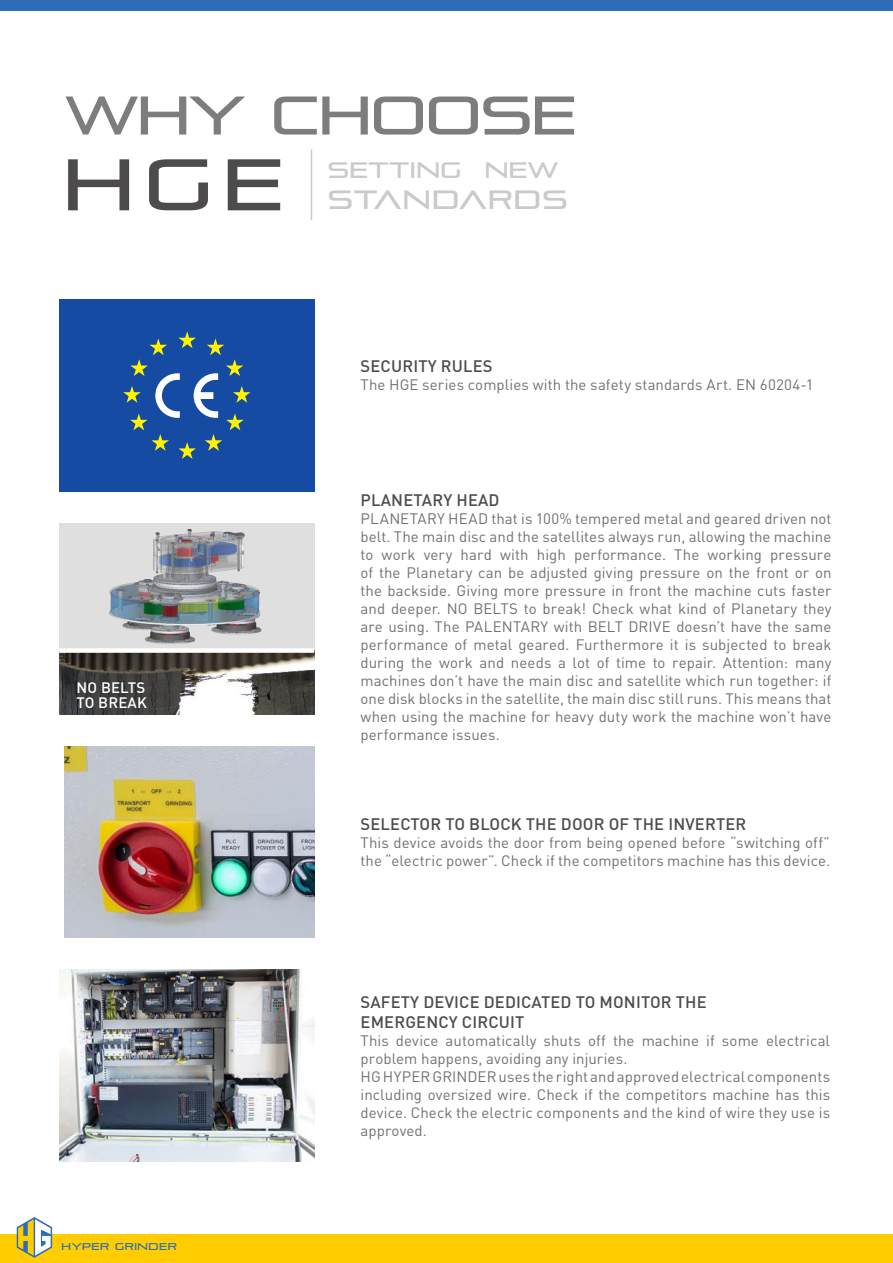
<style>
.page{position:relative;width:893px;height:1263px;background:#fff}
.page>*{position:absolute;margin:0;border:0;box-sizing:border-box;transform-origin:0 0}
.t1{font:72.45px "Pirulen Rg";color:#4e4b4c}
.t2{font:54px "Pirulen Rg";letter-spacing:-.01em;color:#7d7c7e}
.t3{font:26.25px "Pirulen Rg";letter-spacing:.055em;color:#cbcacb}
.t4{font:22.35px "Pirulen Rg";letter-spacing:.02em;color:#cbcacb}
.t5{font:500 16.5px/19.8px "DIN Pro";letter-spacing:.01em;color:#4e4b4c}
.t6{font:15px/18px "DIN Pro";letter-spacing:.005em;color:#717072}
.t7{font:500 15px/15px "DIN Pro";letter-spacing:.01em;color:#fff}
.t8{font:9.75px "Pirulen Rg";letter-spacing:.055em;color:#2d6cb6}
</style>
<div class="page">
<div style="left:0;top:1234px;width:893px;height:29px;background:#ffcd00"></div>
<div style="left:0;top:0;width:893px;height:11px;background:#2d6cb6"></div>
<svg style="left:17px;top:1217px;width:35px;height:41px"></svg>
<hr style="left:34px;top:1218px;width:1px;height:39px;background:#2d6cb6">
<div style="left:59px;top:523px;width:255px;height:191px;background:#e0dfdf"></div>
<img style="left:109px;top:529px;width:153px;height:115px">
<img style="left:65px;top:746px;width:249px;height:192px">
<img style="left:60px;top:653px;width:254px;height:61px">
<div style="left:59px;top:299px;width:255px;height:193px;background:#154ba3"></div>
<svg style="left:123px;top:331px;width:128px;height:128px"></svg>
<img style="left:59px;top:970px;width:255px;height:191px">
<div style="left:59px;top:648px;width:255px;height:5px;background:#fff"></div>
<hr style="left:311px;top:150px;width:1px;height:70px;background:#cbcacb">
<h2 class="t2" style="left:66px;top:83px;width:513px">WHY CHOOSE</h2>
<h1 class="t1" style="left:63px;top:141px;width:222px">HGE</h1>
<h3 class="t4" style="left:328px;top:156px;width:232px">SETTING NEW</h3>
<h3 class="t3" style="left:328px;top:184px;width:241px">STANDARDS</h3>
<p class="t7" style="left:77px;top:679px;width:72px">NO BELTS<br>TO BREAK</p>
<p class="t8" style="left:62px;top:1241px;width:117px">HYPER GRINDER</p>
<p class="t5" style="left:361px;top:355px;width:134px">SECURITY RULES</p>
<p class="t6" style="left:360px;top:375px;width:455px">The HGE series complies with the safety standards Art. EN 60204-1</p>
<p class="t5" style="left:361px;top:489px;width:140px">PLANETARY HEAD</p>
<p class="t6" style="left:360px;top:509px;width:472px;text-align:justify">PLANETARY HEAD that is 100% tempered metal and geared driven not belt. The main disc and the satellites always run, allowing the machine to work very hard with high performance. The working pressure of the Planetary can be adjusted giving pressure on the front or on the backside. Giving more pressure in front the machine cuts faster and deeper. NO BELTS to break! Check what kind of Planetary they are using. The PALENTARY with BELT DRIVE doesn’t have the same performance of metal geared. Furthermore it is subjected to break during the work and needs a lot of time to repair. Attention: many machines don’t have the main disc and satellite which run together: if one disk blocks in the satellite, the main disc still runs. This means that when using the machine for heavy duty work the machine won’t have performance issues.</p>
<p class="t5" style="left:361px;top:814px;width:387px">SELECTOR TO BLOCK THE DOOR OF THE INVERTER</p>
<p class="t6" style="left:360px;top:833px;width:471px">This device avoids the door from being opened before “switching off” the “electric power”. Check if the competitors machine has this device.</p>
<p class="t5" style="left:361px;top:991px;width:348px">SAFETY DEVICE DEDICATED TO MONITOR THE<br>EMERGENCY CIRCUIT</p>
<p class="t6" style="left:360px;top:1030px;width:471px">This device automatically shuts off the machine if some electrical problem happens, avoiding any injuries.<br>HG HYPER GRINDER uses the right and approved electrical components including oversized wire. Check if the competitors machine has this device. Check the electric components and the kind of wire they use is approved.</p>
</div>
